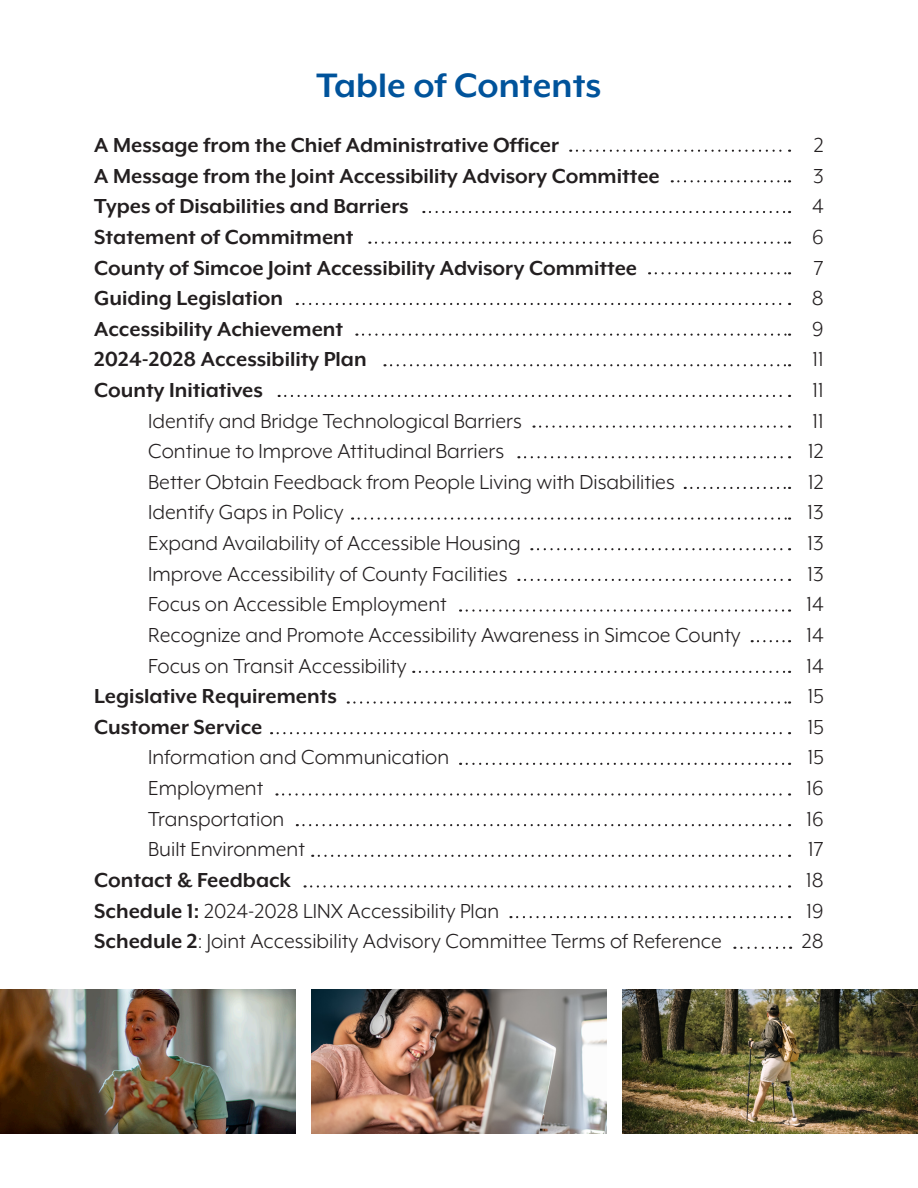
<style>
.page{position:relative;width:918px;height:1188px;background:#fff}
.page>*{position:absolute;margin:0;border:0;box-sizing:border-box;transform-origin:0 0}
.t1{font:700 39px "Mr Eaves XL Mod OT";color:#00539b}
.t2{font:23.4px "Mr Eaves XL Mod OT";color:#231f20}
.t3{font:700 23.4px "Mr Eaves XL Mod OT";color:#231f20}
.s1{font-weight:700}
</style>
<div class="page">
<img style="left:0;top:989px;width:296px;height:145px">
<img style="left:311px;top:989px;width:296px;height:145px">
<img style="left:622px;top:989px;width:296px;height:145px">
<svg style="left:517px;top:916px;width:273px;height:2px"></svg>
<svg style="left:577px;top:150px;width:213px;height:2px"></svg>
<svg style="left:430px;top:211px;width:360px;height:2px"></svg>
<svg style="left:376px;top:242px;width:414px;height:2px"></svg>
<svg style="left:363px;top:334px;width:427px;height:2px"></svg>
<svg style="left:391px;top:364px;width:399px;height:2px"></svg>
<svg style="left:359px;top:517px;width:431px;height:3px"></svg>
<svg style="left:534px;top:426px;width:256px;height:2px"></svg>
<svg style="left:525px;top:456px;width:265px;height:2px"></svg>
<svg style="left:538px;top:548px;width:252px;height:2px"></svg>
<svg style="left:525px;top:579px;width:265px;height:2px"></svg>
<svg style="left:467px;top:609px;width:323px;height:3px"></svg>
<svg style="left:420px;top:671px;width:370px;height:2px"></svg>
<svg style="left:467px;top:763px;width:323px;height:2px"></svg>
<svg style="left:348px;top:701px;width:442px;height:3px"></svg>
<svg style="left:278px;top:732px;width:512px;height:2px"></svg>
<svg style="left:283px;top:793px;width:507px;height:3px"></svg>
<svg style="left:297px;top:824px;width:493px;height:2px"></svg>
<svg style="left:319px;top:855px;width:471px;height:2px"></svg>
<svg style="left:305px;top:885px;width:485px;height:3px"></svg>
<svg style="left:752px;top:640px;width:38px;height:2px"></svg>
<svg style="left:685px;top:487px;width:105px;height:2px"></svg>
<svg style="left:279px;top:395px;width:511px;height:2px"></svg>
<svg style="left:297px;top:303px;width:493px;height:2px"></svg>
<svg style="left:672px;top:180px;width:118px;height:2px"></svg>
<svg style="left:656px;top:272px;width:134px;height:2px"></svg>
<svg style="left:741px;top:947px;width:50px;height:2px"></svg>
<p class="t1" style="left:317px;top:64px;width:286px">Table of Contents</p>
<p class="t3" style="left:94px;top:132px;width:466px">A Message from the Chief Administrative Officer</p>
<p class="t3" style="left:94px;top:163px;width:567px">A Message from the Joint Accessibility Advisory Committee</p>
<p class="t3" style="left:94px;top:193px;width:316px">Types of Disabilities and Barriers</p>
<p class="t3" style="left:94px;top:224px;width:261px">Statement of Commitment</p>
<p class="t3" style="left:94px;top:254px;width:544px">County of Simcoe Joint Accessibility Advisory Committee</p>
<p class="t3" style="left:94px;top:285px;width:190px">Guiding Legislation</p>
<p class="t3" style="left:94px;top:316px;width:251px">Accessibility Achievement</p>
<p class="t3" style="left:94px;top:346px;width:274px">2024-2028 Accessibility Plan</p>
<p class="t3" style="left:94px;top:377px;width:170px">County Initiatives</p>
<p class="t2" style="left:148px;top:409px;width:375px">Identify and Bridge Technological Barriers</p>
<p class="t2" style="left:148px;top:440px;width:358px">Continue to Improve Attitudinal Barriers</p>
<p class="t2" style="left:148px;top:470px;width:528px">Better Obtain Feedback from People Living with Disabilities</p>
<p class="t2" style="left:148px;top:501px;width:197px">Identify Gaps in Policy</p>
<p class="t2" style="left:148px;top:531px;width:374px">Expand Availability of Accessible Housing</p>
<p class="t2" style="left:148px;top:562px;width:361px">Improve Accessibility of County Facilities</p>
<p class="t2" style="left:148px;top:593px;width:300px">Focus on Accessible Employment</p>
<p class="t2" style="left:148px;top:623px;width:594px">Recognize and Promote Accessibility Awareness in Simcoe County</p>
<p class="t2" style="left:148px;top:654px;width:260px">Focus on Transit Accessibility</p>
<p class="t3" style="left:94px;top:683px;width:244px">Legislative Requirements</p>
<p class="t3" style="left:94px;top:714px;width:170px">Customer Service</p>
<p class="t2" style="left:148px;top:746px;width:303px">Information and Communication</p>
<p class="t2" style="left:148px;top:776px;width:117px">Employment</p>
<p class="t2" style="left:148px;top:807px;width:138px">Transportation</p>
<p class="t2" style="left:148px;top:838px;width:158px">Built Environment</p>
<p class="t3" style="left:94px;top:867px;width:198px">Contact &amp; Feedback</p>
<p class="t2" style="left:94px;top:899px;width:406px"><span class="s1">Schedule 1:</span> 2024-2028 LINX Accessibility Plan</p>
<p class="t2" style="left:94px;top:929px;width:629px"><span class="s1">Schedule 2</span>: Joint Accessibility Advisory Committee Terms of Reference</p>
<p class="t2" style="left:814px;top:133px;width:12px">2</p>
<p class="t2" style="left:813px;top:164px;width:12px">3</p>
<p class="t2" style="left:812px;top:195px;width:13px">4</p>
<p class="t2" style="left:812px;top:225px;width:13px">6</p>
<p class="t2" style="left:814px;top:256px;width:11px">7</p>
<p class="t2" style="left:812px;top:286px;width:13px">8</p>
<p class="t2" style="left:812px;top:317px;width:13px">9</p>
<p class="t2" style="left:812px;top:348px;width:13px">11</p>
<p class="t2" style="left:812px;top:378px;width:13px">11</p>
<p class="t2" style="left:812px;top:409px;width:13px">11</p>
<p class="t2" style="left:808px;top:440px;width:17px">12</p>
<p class="t2" style="left:808px;top:470px;width:17px">12</p>
<p class="t2" style="left:807px;top:501px;width:18px">13</p>
<p class="t2" style="left:807px;top:531px;width:18px">13</p>
<p class="t2" style="left:807px;top:562px;width:18px">13</p>
<p class="t2" style="left:806px;top:593px;width:19px">14</p>
<p class="t2" style="left:806px;top:623px;width:19px">14</p>
<p class="t2" style="left:806px;top:654px;width:19px">14</p>
<p class="t2" style="left:808px;top:684px;width:18px">15</p>
<p class="t2" style="left:808px;top:715px;width:18px">15</p>
<p class="t2" style="left:808px;top:746px;width:18px">15</p>
<p class="t2" style="left:807px;top:776px;width:19px">16</p>
<p class="t2" style="left:807px;top:807px;width:19px">16</p>
<p class="t2" style="left:808px;top:838px;width:17px">17</p>
<p class="t2" style="left:806px;top:868px;width:19px">18</p>
<p class="t2" style="left:807px;top:899px;width:19px">19</p>
<p class="t2" style="left:802px;top:929px;width:23px">28</p>
</div>
